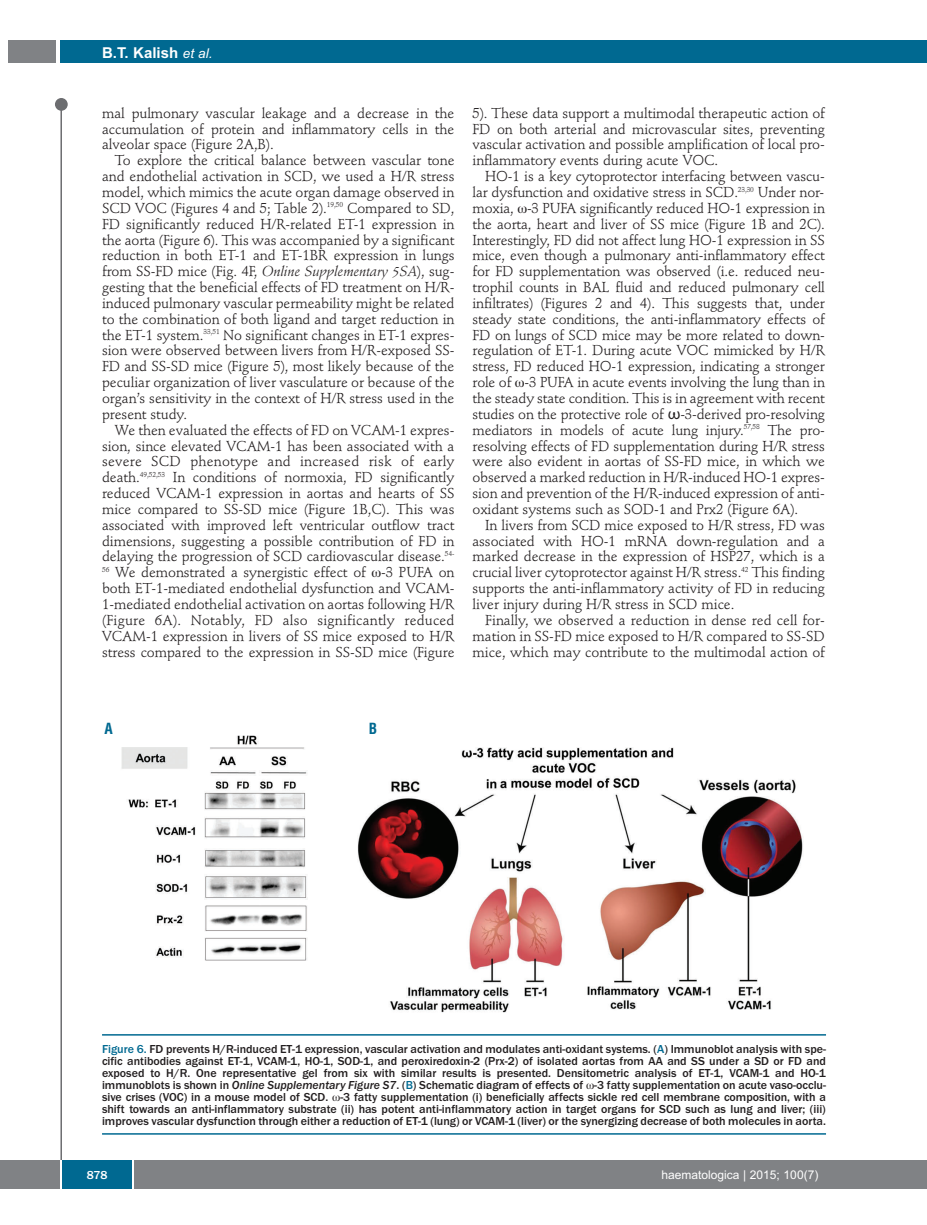
<style>
.page{position:relative;width:927px;height:1225px;background:#fff}
.page>*{position:absolute;margin:0;border:0;box-sizing:border-box;transform-origin:0 0}
.t1{font:700 15px "Arial";color:#fff}
.t2{font:700 condensed 15px "Helvetica";color:#006991}
.t3{font:14.25px/15.9px "Stempel Schneidler";letter-spacing:-.005em;color:#231f20;text-align:justify}
.t4{font:500 12px/12px "Franklin Gothic";color:#231f20;text-align:justify}
.t5{font:12px "Arial";color:#fff}
.t6{font:500 12px "Franklin Gothic";color:#fff}
.s1{font-weight:400;font-style:italic;font-size:13.5px}
.s2{font-style:italic}
.s3{font-family:"Lucida Grande"}
.s4{color:#006991}
</style>
<div class="page">
<div style="left:911px;top:40px;width:16px;height:22px;background:#006991"></div>
<div style="left:910px;top:1160px;width:17px;height:28px;background:#808285"></div>
<div style="left:55px;top:98px;width:13px;height:13px;background:#6c6d70;border-radius:50%"></div>
<hr style="left:60px;top:101px;width:2px;height:1061px;background:#6c6d70">
<div style="left:60px;top:40px;width:852px;height:22px;background:#006991"></div>
<div style="left:9px;top:40px;width:47px;height:22px;background:#808285"></div>
<div style="left:0;top:1160px;width:911px;height:28px;background:#808285"></div>
<div style="left:62px;top:1160px;width:71px;height:28px;background:#006991"></div>
<hr style="left:60px;top:1160px;width:2px;height:28px;background:#fff">
<svg style="left:133px;top:1160px;width:1px;height:28px"></svg>
<img style="left:121px;top:735px;width:682px;height:278px">
<hr style="left:102px;top:1034px;width:724px;height:1px;background:#006991">
<hr style="left:102px;top:1133px;width:724px;height:1px;background:#006991">
<p class="t1" style="left:102px;top:44px;width:112px">B.T. Kalish <span class="s1">et al.</span></p>
<p class="t3" style="left:102px;top:106px;width:354px">mal pulmonary vascular leakage and a decrease in the accumulation of protein and inflammatory cells in the alveolar space (Figure 2A,B).</p>
<p class="t3" style="left:102px;top:154px;width:354px;text-indent:13px">To explore the critical balance between vascular tone and endothelial activation in SCD, we used a H/R stress model, which mimics the acute organ damage observed in SCD VOC (Figures 4 and 5; Table 2).<sup>19,50</sup> Compared to SD, FD significantly reduced H/R-related ET-1 expression in the aorta (Figure 6). This was accompanied by a significant reduction in both ET-1 and ET-1BR expression in lungs from SS-FD mice (Fig. 4F, <span class="s2">Online Supplementary 5SA</span>), sug&shy;gesting that the beneficial effects of FD treatment on H/R&shy;induced pulmonary vascular permeability might be related to the combination of both ligand and target reduction in the ET-1 system.<sup>33,51</sup> No significant changes in ET-1 expres&shy;sion were observed between livers from H/R-exposed SS-FD and SS-SD mice (Figure 5), most likely because of the peculiar organization of liver vasculature or because of the organ’s sensitivity in the context of H/R stress used in the present study.</p>
<p class="t3" style="left:102px;top:423px;width:354px;text-indent:13px">We then evaluated the effects of FD on VCAM-1 expres&shy;sion, since elevated VCAM-1 has been associated with a severe SCD phenotype and increased risk of early death.<sup>49,52,53</sup> In conditions of normoxia, FD significantly reduced VCAM-1 expression in aortas and hearts of SS mice compared to SS-SD mice (Figure 1B,C). This was associated with improved left ventricular outflow tract dimensions, suggesting a possible contribution of FD in delaying the progression of SCD cardiovascular disease.<sup>54- 56</sup> We demonstrated a synergistic effect of -3 PUFA on both ET-1-mediated endothelial dysfunction and VCAM-1-mediated endothelial activation on aortas following H/R (Figure 6A). Notably, FD also significantly reduced VCAM-1 expression in livers of SS mice exposed to H/R stress compared to the expression in SS-SD mice (Figure</p>
<p class="t3" style="left:472px;top:106px;width:354px">5). These data support a multimodal therapeutic action of FD on both arterial and microvascular sites, preventing vascular activation and possible amplification of local pro&shy;inflammatory events during acute VOC.</p>
<p class="t3" style="left:472px;top:170px;width:354px;text-indent:13px">HO-1 is a key cytoprotector interfacing between vascu&shy;lar dysfunction and oxidative stress in SCD.<sup>23,30</sup> Under nor&shy;moxia, -3 PUFA significantly reduced HO-1 expression in the aorta, heart and liver of SS mice (Figure 1B and 2C).<br>Interestingly, FD did not affect lung HO-1 expression in SS mice, even though a pulmonary anti-inflammatory effect for FD supplementation was observed (i.e. reduced neu&shy;trophil counts in BAL fluid and reduced pulmonary cell infiltrates) (Figures 2 and 4). This suggests that, under steady state conditions, the anti-inflammatory effects of FD on lungs of SCD mice may be more related to down&shy;regulation of ET-1. During acute VOC mimicked by H/R stress, FD reduced HO-1 expression, indicating a stronger role of -3 PUFA in acute events involving the lung than in the steady state condition. This is in agreement with recent studies on the protective role of <span class="s3">ω</span>-3-derived pro-resolving mediators in models of acute lung injury.<sup>57,58</sup> The pro&shy;resolving effects of FD supplementation during H/R stress were also evident in aortas of SS-FD mice, in which we observed a marked reduction in H/R-induced HO-1 expres&shy;sion and prevention of the H/R-induced expression of anti&shy;oxidant systems such as SOD-1 and Prx2 (Figure 6A).</p>
<p class="t3" style="left:472px;top:518px;width:354px;text-indent:13px">In livers from SCD mice exposed to H/R stress, FD was associated with HO-1 mRNA down-regulation and a marked decrease in the expression of HSP27, which is a crucial liver cytoprotector against H/R stress.<sup>42</sup> This finding supports the anti-inflammatory activity of FD in reducing liver injury during H/R stress in SCD mice.</p>
<p class="t3" style="left:472px;top:613px;width:354px;text-indent:13px">Finally, we observed a reduction in dense red cell for&shy;mation in SS-FD mice exposed to H/R compared to SS-SD mice, which may contribute to the multimodal action of</p>
<p class="t2" style="left:104px;top:719px;width:10px">A</p>
<p class="t2" style="left:369px;top:720px;width:10px">B</p>
<p class="t4" style="left:102px;top:1042px;width:725px"><span class="s4">Figure 6.</span> FD prevents H/R-induced ET-1 expression, vascular activation and modulates anti-oxidant systems. (<span class="s4">A</span>) Immunoblot analysis with spe&shy;cific antibodies against ET-1, VCAM-1, HO-1, SOD-1, and peroxiredoxin-2 (Prx-2) of isolated aortas from AA and SS under a SD or FD and exposed to H/R. One representative gel from six with similar results is presented. Densitometric analysis of ET-1, VCAM-1 and HO-1 immunoblots is shown in <span class="s2">Online Supplementary Figure S7</span>. (<span class="s4">B</span>) Schematic diagram of effects of -3 fatty supplementation on acute vaso-occlu&shy;sive crises (VOC) in a mouse model of SCD. -3 fatty supplementation (i) beneficially affects sickle red cell membrane composition, with a shift towards an anti-inflammatory substrate (ii) has potent anti-inflammatory action in target organs for SCD such as lung and liver; (iii) improves vascular dysfunction through either a reduction of ET-1 (lung) or VCAM-1 (liver) or the synergizing decrease of both molecules in aorta.</p>
<p class="t6" style="left:87px;top:1167px;width:22px">878</p>
<p class="t5" style="left:661px;top:1167px;width:158px">haematologica | 2015; 100(7)</p>
</div>
